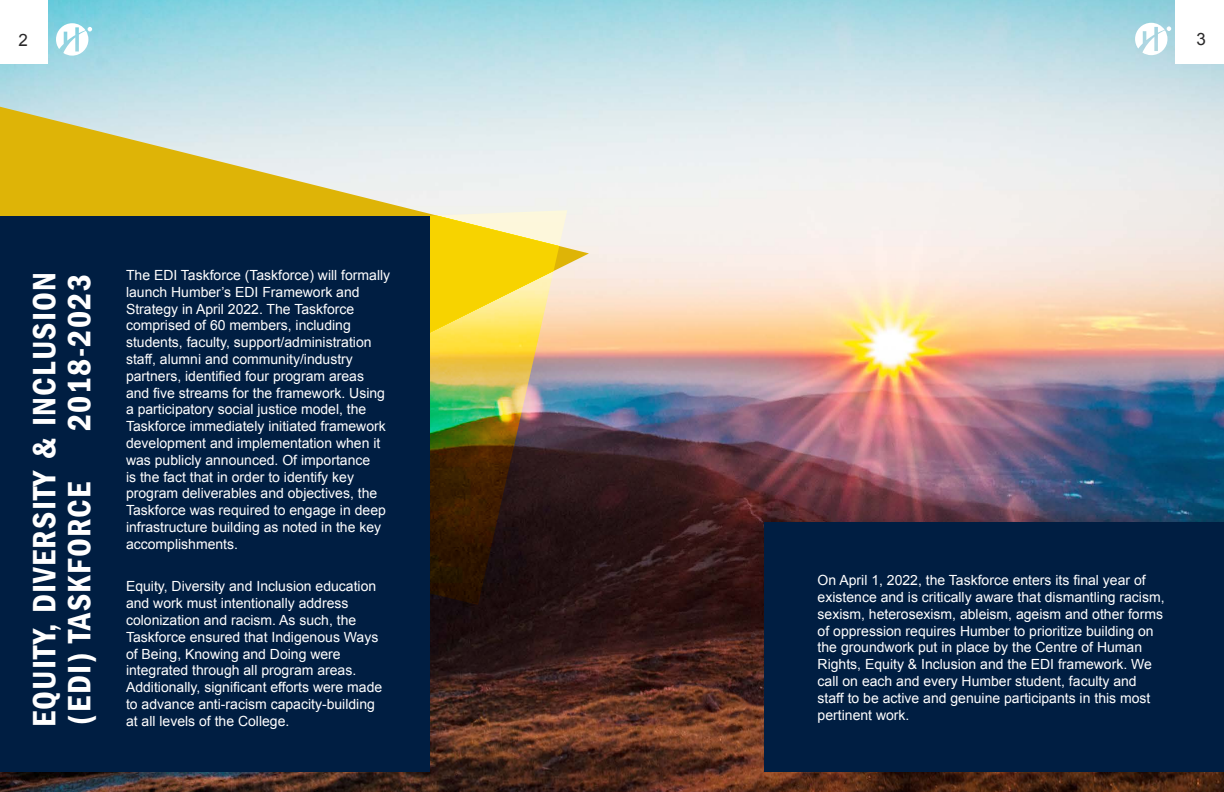
<style>
.page{position:relative;width:1224px;height:792px;background:#fff}
.page>*{position:absolute;margin:0;border:0;box-sizing:border-box;transform-origin:0 0}
.t1{font:600 condensed 33.6px/35px "Franklin Gothic";letter-spacing:.04em;color:#fff}
.t2{font:17px "Arial";color:#292829}
.t3{font:14px/16.8px "Arial";color:#fff}
</style>
<div class="page">
<img style="left:0;top:0;width:1224px;height:792px">
<svg style="left:0;top:107px;width:589px;height:366px;background:#dcd39c"></svg>
<img style="left:0;top:210px;width:567px;height:395px">
<div style="left:1176px;top:0;width:48px;height:64px;background:#fff"></div>
<svg style="left:1135px;top:23px;width:36px;height:32px"></svg>
<svg style="left:56px;top:23px;width:36px;height:33px"></svg>
<div style="left:0;top:0;width:48px;height:64px;background:#fff"></div>
<div style="left:0;top:216px;width:429px;height:556px;background:#001e42"></div>
<div style="left:764px;top:523px;width:460px;height:249px;background:#001e42"></div>
<p class="t2" style="left:19px;top:29px;width:11px">2</p>
<p class="t2" style="left:1196px;top:28px;width:11px">3</p>
<h1 class="t1" style="left:62px;top:431px;width:159px;rotate:-90deg">2018-2023</h1>
<p class="t3" style="left:126px;top:267px;width:266px">The EDI Taskforce (Taskforce) will formally launch Humber’s EDI Framework and Strategy in April 2022. The Taskforce comprised of 60 members, including students, faculty, support/administration staff, alumni and community/industry partners, identified four program areas and five streams for the framework. Using a participatory social justice model, the Taskforce immediately initiated framework development and implementation when it was publicly announced. Of importance<br>is the fact that in order to identify key program deliverables and objectives, the Taskforce was required to engage in deep infrastructure building as noted in the key accomplishments.</p>
<p class="t3" style="left:126px;top:578px;width:258px">Equity, Diversity and Inclusion education and work must intentionally address colonization and racism. As such, the Taskforce ensured that Indigenous Ways of Being, Knowing and Doing were integrated through all program areas.<br>Additionally, significant efforts were made to advance anti-racism capacity-building at all levels of the College.</p>
<p class="t3" style="left:818px;top:572px;width:348px">On April 1, 2022, the Taskforce enters its final year of existence and is critically aware that dismantling racism, sexism, heterosexism, ableism, ageism and other forms of oppression requires Humber to prioritize building on the groundwork put in place by the Centre of Human Rights, Equity &amp; Inclusion and the EDI framework. We call on each and every Humber student, faculty and staff to be active and genuine participants in this most pertinent work.</p>
<h1 class="t1" style="left:27px;top:727px;width:457px;rotate:-90deg">EQUITY, DIVERSITY &amp; INCLUSION (EDI) TASKFORCE</h1>
</div>
